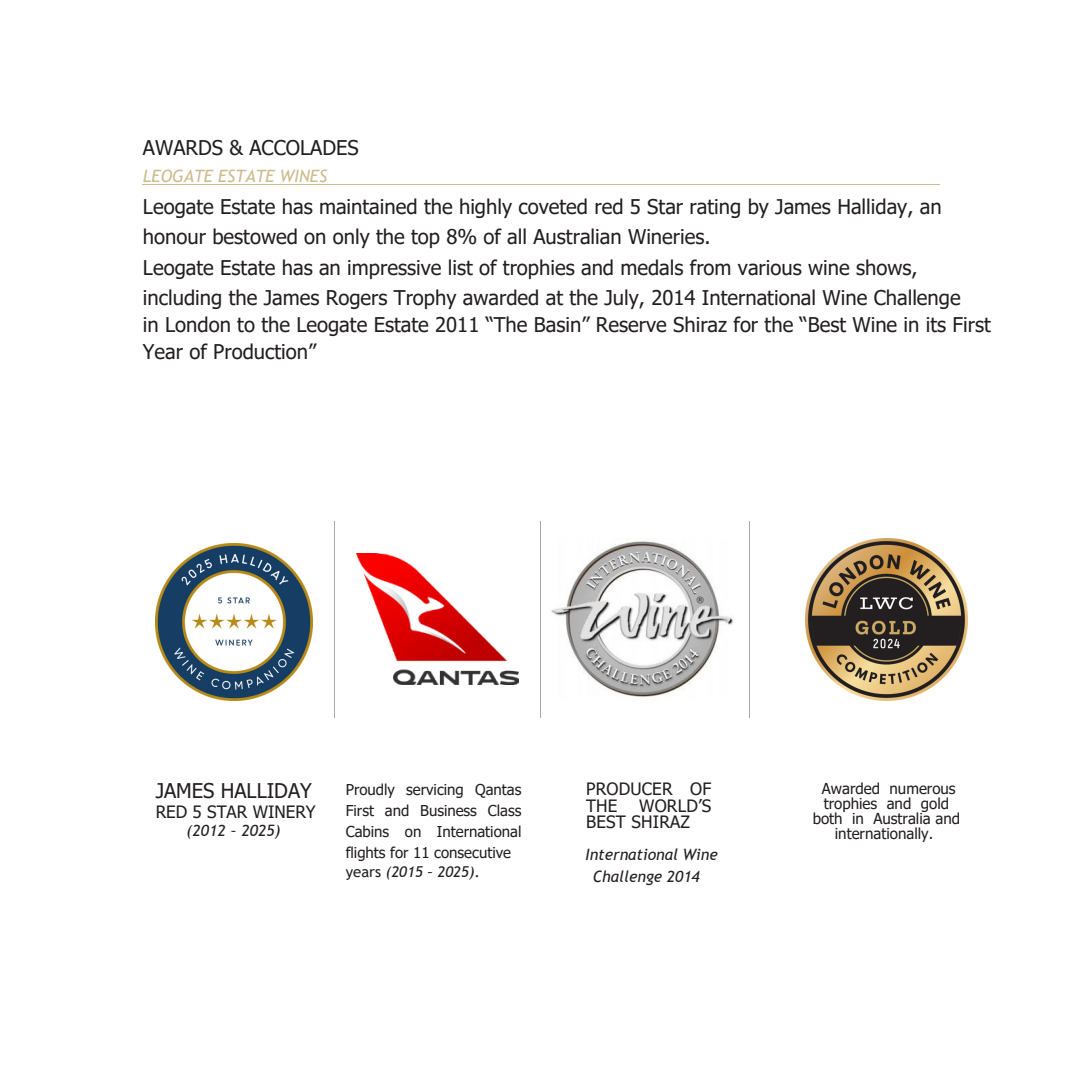
<style>
.page{position:relative;width:1085px;height:1086px;background:#fff}
.page>*{position:absolute;margin:0;border:0;box-sizing:border-box;transform-origin:0 0}
.t1{font:20.25px/30.4px "Tahoma";color:#231f20}
.t2{font:17.1px/16.9px "Tahoma";letter-spacing:.01em;color:#231f20}
.t3{font:italic 17.1px "Trebuchet MS";color:#cebc8f}
.t4{font:italic 15.75px/22.1px "Trebuchet MS";color:#231f20}
.t5{font:15.08px/15.1px "Tahoma";color:#231f20;text-align:center}
.t6{font:italic 15.08px "Trebuchet MS";letter-spacing:.005em;color:#231f20}
.s1{font-style:normal}
</style>
<div class="page">
<hr style="left:143px;top:185px;width:796px;height:1px;background:#cebc8f">
<img style="left:356px;top:554px;width:162px;height:129px">
<img style="left:551px;top:541px;width:183px;height:157px">
<hr style="left:334px;top:520px;width:1px;height:197px;background:#a7a9ac">
<hr style="left:539px;top:520px;width:1px;height:197px;background:#a7a9ac">
<hr style="left:749px;top:520px;width:1px;height:197px;background:#a7a9ac">
<img style="left:156px;top:543px;width:156px;height:157px">
<img style="left:805px;top:538px;width:162px;height:162px">
<p class="t1" style="left:143px;top:131px;width:217px">AWARDS &amp; ACCOLADES</p>
<p class="t3" style="left:143px;top:165px;width:186px">LEOGATE ESTATE WINES</p>
<p class="t1" style="left:143px;top:190px;width:819px">Leogate Estate has maintained the highly coveted red 5 Star rating by James Halliday, an honour bestowed on only the top 8% of all Australian Wineries.<br>Leogate Estate has an impressive list of trophies and medals from various wine shows, including the James Rogers Trophy awarded at the July, 2014 International Wine Challenge</p>
<p class="t1" style="left:143px;top:308px;width:849px">in London to the Leogate Estate 2011 “The Basin” Reserve Shiraz for the “Best Wine in its First</p>
<p class="t1" style="left:143px;top:335px;width:175px">Year of Production”</p>
<p class="t1" style="left:156px;top:774px;width:158px">JAMES HALLIDAY</p>
<p class="t2" style="left:156px;top:802px;width:161px">RED 5 STAR WINERY</p>
<p class="t4" style="left:186px;top:819px;width:95px">(2012 – 2025)</p>
<h2 class="t5" style="left:346px;top:777px;width:177px;line-height:20.9px;text-align:justify">Proudly servicing Qantas First and Business Class Cabins on International flights for 11 consecutive</h2>
<h3 class="t6" style="left:346px;top:862px;width:136px"><span class="s1">years</span> (2015 – 2025)<span class="s1">.</span></h3>
<h2 class="t2" style="left:586px;top:779px;width:127px">PRODUCER OF<br>THE</h2>
<h2 class="t2" style="left:586px;top:796px;width:127px;text-indent:53px">WORLD’S<br>BEST SHIRAZ</h2>
<p class="t4" style="left:592px;top:843px;width:127px;text-indent:-7px">International Wine<br>Challenge 2014</p>
<p class="t5" style="left:812px;top:779px;width:149px">Awarded numerous trophies and gold both in Australia and internationally.</p>
</div>
